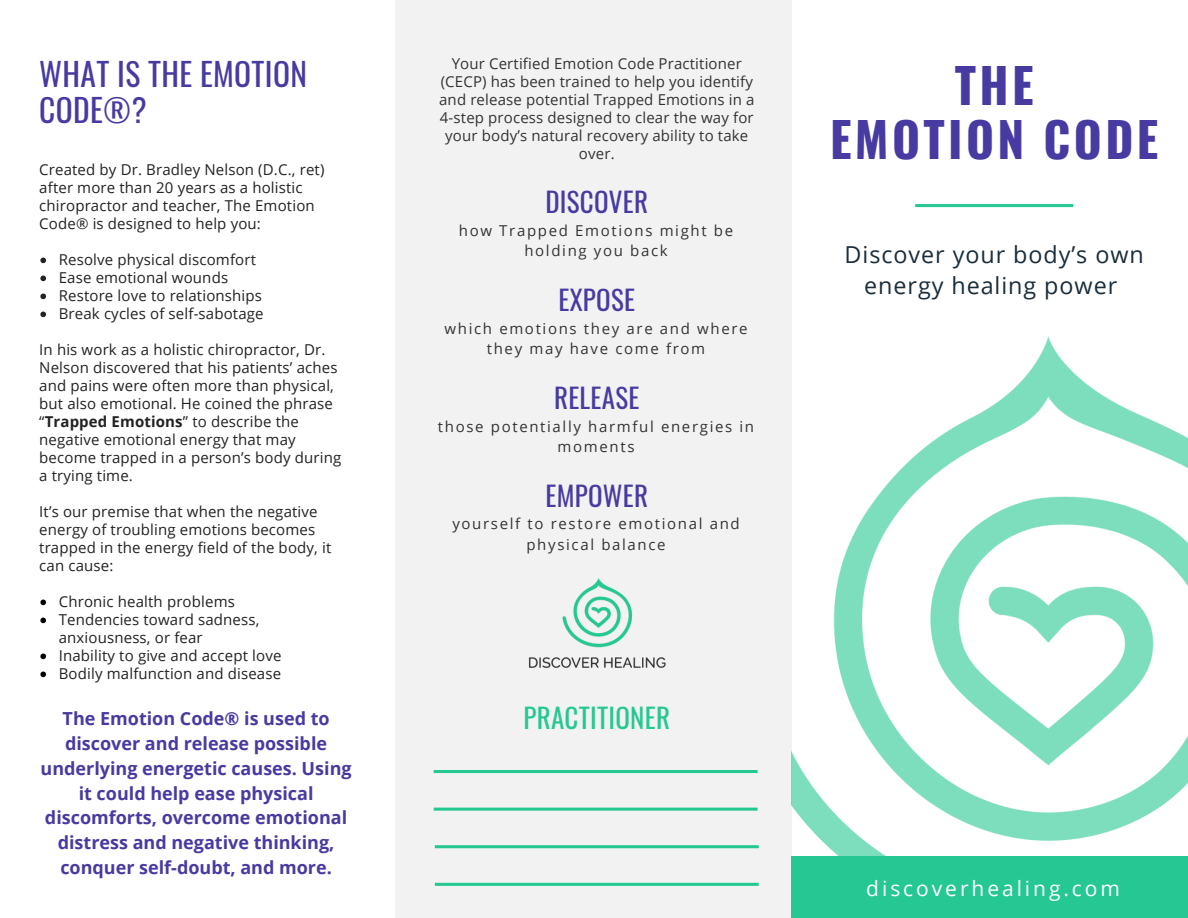
<style>
.page{position:relative;width:1188px;height:918px;background:#fff}
.page>*{position:absolute;margin:0;border:0;box-sizing:border-box;transform-origin:0 0}
.t1{font:700 48px/54px "Oswald";letter-spacing:.07em;color:#473ba1;text-align:center}
.t2{font:31.5px/36px "Oswald";letter-spacing:.01em;color:#473ba1}
.t3{font:27px "Oswald";letter-spacing:.01em;color:#473ba1}
.t4{font:27px "Oswald";letter-spacing:.01em;color:#25c893}
.t5{font:23.4px/30.3px "Open Sans";letter-spacing:.04em;color:#1a2d3b;text-align:center}
.t6{font:21px "Open Sans";letter-spacing:.14em;color:#fff}
.t7{font:700 18px/24.8px "Open Sans";color:#473ba1;text-align:center}
.t8{font:15px/18px "Open Sans";letter-spacing:.01em;color:#222}
.t9{font:15px/18px "Open Sans";letter-spacing:.01em;color:#333;text-align:center}
.t10{font:15px/20.2px "Open Sans";letter-spacing:.11em;color:#333;text-align:center}
.s1{font-weight:700}
</style>
<div class="page">
<div style="left:396px;top:0;width:396px;height:918px;background:#f2f2f2"></div>
<img style="left:792px;top:336px;width:396px;height:521px">
<div style="left:791px;top:857px;width:397px;height:61px;background:#25c893"></div>
<svg style="left:434px;top:808px;width:324px;height:3px"></svg>
<svg style="left:434px;top:770px;width:324px;height:3px"></svg>
<svg style="left:435px;top:845px;width:324px;height:3px"></svg>
<svg style="left:435px;top:883px;width:324px;height:3px"></svg>
<svg style="left:915px;top:204px;width:158px;height:3px"></svg>
<img style="left:528px;top:578px;width:137px;height:90px">
<svg style="left:40px;top:258px;width:6px;height:5px"></svg>
<svg style="left:40px;top:276px;width:6px;height:5px"></svg>
<svg style="left:40px;top:294px;width:6px;height:5px"></svg>
<svg style="left:40px;top:312px;width:6px;height:5px"></svg>
<svg style="left:40px;top:600px;width:6px;height:5px"></svg>
<svg style="left:40px;top:618px;width:6px;height:5px"></svg>
<svg style="left:40px;top:654px;width:6px;height:5px"></svg>
<svg style="left:40px;top:672px;width:6px;height:5px"></svg>
<h2 class="t2" style="left:39px;top:55px;width:269px">WHAT IS THE EMOTION<br>CODE®?</h2>
<p class="t8" style="left:39px;top:161px;width:287px">Created by Dr. Bradley Nelson (D.C., ret) after more than 20 years as a holistic chiropractor and teacher, The Emotion Code® is designed to help you:</p>
<p class="t8" style="left:59px;top:251px;width:206px">Resolve physical discomfort<br>Ease emotional wounds<br>Restore love to relationships<br>Break cycles of self-sabotage</p>
<p class="t8" style="left:39px;top:341px;width:303px">In his work as a holistic chiropractor, Dr.<br>Nelson discovered that his patients’ aches and pains were often more than physical, but also emotional. He coined the phrase “<span class="s1">Trapped Emotions</span>” to describe the negative emotional energy that may become trapped in a person’s body during a trying time.</p>
<p class="t8" style="left:39px;top:503px;width:294px">It’s our premise that when the negative energy of troubling emotions becomes trapped in the energy field of the body, it can cause:</p>
<p class="t8" style="left:59px;top:593px;width:224px">Chronic health problems<br>Tendencies toward sadness, anxiousness, or fear<br>Inability to give and accept love<br>Bodily malfunction and disease</p>
<p class="t9" style="left:439px;top:54px;width:317px">Your Certified Emotion Code Practitioner (CECP) has been trained to help you identify and release potential Trapped Emotions in a 4-step process designed to clear the way for your body’s natural recovery ability to take over.</p>
<h3 class="t3" style="left:545px;top:181px;width:104px">DISCOVER</h3>
<p class="t10" style="left:459px;top:220px;width:276px">how Trapped Emotions might be holding you back</p>
<h3 class="t3" style="left:558px;top:279px;width:78px">EXPOSE</h3>
<p class="t10" style="left:445px;top:318px;width:305px">which emotions they are and where they may have come from</p>
<h3 class="t3" style="left:554px;top:377px;width:87px">RELEASE</h3>
<p class="t10" style="left:438px;top:416px;width:318px">those potentially harmful energies in moments</p>
<h3 class="t3" style="left:545px;top:475px;width:104px">EMPOWER</h3>
<p class="t10" style="left:452px;top:513px;width:289px">yourself to restore emotional and physical balance</p>
<p class="t7" style="left:63px;top:706px;width:269px">The Emotion Code® is used to</p>
<h3 class="t4" style="left:523px;top:697px;width:148px">PRACTITIONER</h3>
<p class="t7" style="left:41px;top:731px;width:313px">discover and release possible underlying energetic causes. Using it could help ease physical discomforts, overcome emotional distress and negative thinking, conquer self-doubt, and more.</p>
<h1 class="t1" style="left:830px;top:56px;width:330px">THE<br>EMOTION CODE</h1>
<h3 class="t5" style="left:845px;top:239px;width:301px">Discover your body’s own energy healing power</h3>
<h3 class="t6" style="left:866px;top:874px;width:255px">discoverhealing.com</h3>
</div>
